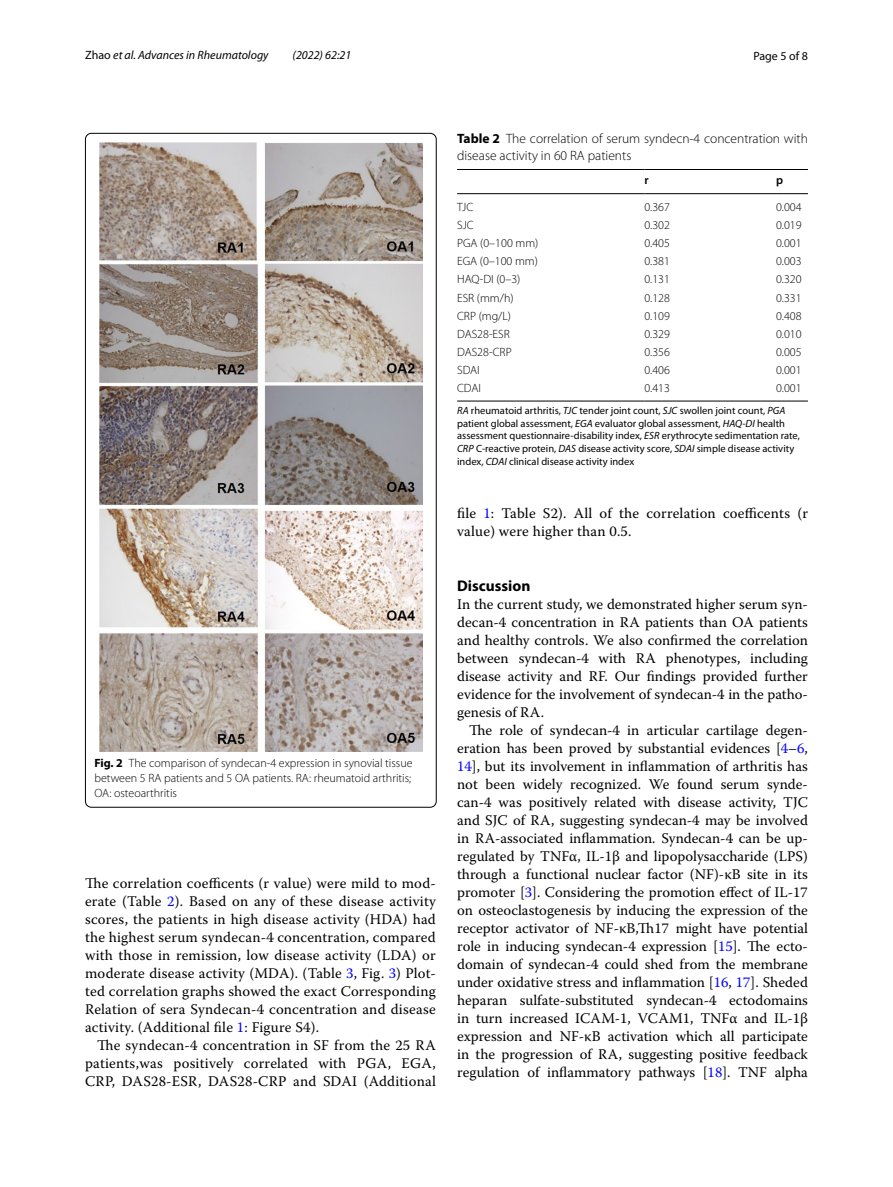
<style>
.page{position:relative;width:893px;height:1187px;background:#fff}
.page>*{position:absolute;margin:0;border:0;box-sizing:border-box;transform-origin:0 0}
.t1{font:700 15.45px "Myriad Pro";color:#000}
.t2{font:14.7px/18px "Warnock Pro";letter-spacing:.01em;color:#000;text-align:justify}
.t3{font:300 13.5px/16.5px "Myriad Pro";color:#000}
.t4{font:300 12px/15px "Myriad Pro";color:#000;text-align:justify}
.t5{font:italic 12px "Myriad Pro";color:#000}
.t6{font:12px "Myriad Pro";color:#000}
.t7{font:600 12px "Myriad Pro";color:#000}
.t8{font:10.5px/12.8px "Myriad Pro";color:#000}
.s1{font-style:normal}
.s2{font-weight:700}
.s3{font-style:italic}
.s4{color:#00f}
</style>
<div class="page">
<img style="left:99px;top:142px;width:323px;height:609px">
<hr style="left:457px;top:169px;width:187px;height:1px;background:#000">
<hr style="left:457px;top:193px;width:187px;height:1px;background:#000">
<hr style="left:644px;top:169px;width:132px;height:1px;background:#000">
<hr style="left:644px;top:193px;width:132px;height:1px;background:#000">
<hr style="left:776px;top:169px;width:32px;height:1px;background:#000">
<hr style="left:776px;top:193px;width:32px;height:1px;background:#000">
<hr style="left:457px;top:401px;width:187px;height:1px;background:#000">
<hr style="left:644px;top:401px;width:132px;height:1px;background:#000">
<hr style="left:776px;top:401px;width:32px;height:1px;background:#000">
<p class="t5" style="left:85px;top:48px;width:185px"><span class="s1">Zhao</span> et al. Advances in Rheumatology</p>
<p class="t5" style="left:293px;top:48px;width:60px">(2022) 62:21</p>
<p class="t6" style="left:753px;top:48px;width:56px">Page 5 of 8</p>
<p class="t3" style="left:457px;top:130px;width:352px"><span class="s2">Table 2</span> The correlation of serum syndecn-4 concentration with disease activity in 60 RA patients</p>
<p class="t7" style="left:644px;top:172px;width:6px">r</p>
<p class="t7" style="left:776px;top:172px;width:9px">p</p>
<p class="t4" style="left:457px;top:199px;width:18px">TJC</p>
<p class="t4" style="left:644px;top:199px;width:27px">0.367</p>
<p class="t4" style="left:776px;top:199px;width:27px">0.004</p>
<p class="t4" style="left:457px;top:218px;width:18px">SJC</p>
<p class="t4" style="left:644px;top:218px;width:27px">0.302</p>
<p class="t4" style="left:776px;top:218px;width:27px">0.019</p>
<p class="t4" style="left:457px;top:236px;width:83px">PGA (0–100 mm)</p>
<p class="t4" style="left:644px;top:236px;width:27px">0.405</p>
<p class="t4" style="left:776px;top:236px;width:27px">0.001</p>
<p class="t4" style="left:457px;top:254px;width:82px">EGA (0–100 mm)</p>
<p class="t4" style="left:644px;top:254px;width:27px">0.381</p>
<p class="t4" style="left:776px;top:254px;width:27px">0.003</p>
<p class="t4" style="left:457px;top:272px;width:65px">HAQ-DI (0–3)</p>
<p class="t4" style="left:644px;top:272px;width:27px">0.131</p>
<p class="t4" style="left:776px;top:272px;width:27px">0.320</p>
<p class="t4" style="left:457px;top:290px;width:58px">ESR (mm/h)</p>
<p class="t4" style="left:644px;top:290px;width:27px">0.128</p>
<p class="t4" style="left:776px;top:290px;width:27px">0.331</p>
<p class="t4" style="left:457px;top:308px;width:55px">CRP (mg/L)</p>
<p class="t4" style="left:644px;top:308px;width:27px">0.109</p>
<p class="t4" style="left:776px;top:308px;width:27px">0.408</p>
<p class="t4" style="left:457px;top:326px;width:54px">DAS28-ESR</p>
<p class="t4" style="left:644px;top:326px;width:27px">0.329</p>
<p class="t4" style="left:776px;top:326px;width:27px">0.010</p>
<p class="t4" style="left:457px;top:345px;width:56px">DAS28-CRP</p>
<p class="t4" style="left:644px;top:345px;width:27px">0.356</p>
<p class="t4" style="left:776px;top:345px;width:27px">0.005</p>
<p class="t4" style="left:457px;top:363px;width:24px">SDAI</p>
<p class="t4" style="left:644px;top:363px;width:27px">0.406</p>
<p class="t4" style="left:776px;top:363px;width:27px">0.001</p>
<p class="t4" style="left:457px;top:381px;width:25px">CDAI</p>
<p class="t4" style="left:644px;top:381px;width:27px">0.413</p>
<p class="t4" style="left:776px;top:381px;width:27px">0.001</p>
<p class="t8" style="left:457px;top:404px;width:344px"><span class="s3">RA</span> rheumatoid arthritis, <span class="s3">TJC</span> tender joint count, <span class="s3">SJC</span> swollen joint count, <span class="s3">PGA </span>patient global assessment, <span class="s3">EGA</span> evaluator global assessment, <span class="s3">HAQ-DI</span> health assessment questionnaire-disability index, <span class="s3">ESR</span> erythrocyte sedimentation rate, <span class="s3">CRP</span> C-reactive protein, <span class="s3">DAS</span> disease activity score, <span class="s3">SDAI</span> simple disease activity index, <span class="s3">CDAI</span> clinical disease activity index</p>
<p class="t4" style="left:94px;top:755px;width:320px"><span class="s2">Fig. 2</span> The comparison of syndecan-4 expression in synovial tissue between 5 RA patients and 5 OA patients. RA: rheumatoid arthritis; OA: osteoarthritis</p>
<p class="t2" style="left:85px;top:874px;width:352px">The correlation coefficents (r value) were mild to mod&shy;erate (Table <span class="s4">2</span>). Based on any of these disease activity scores, the patients in high disease activity (HDA) had the highest serum syndecan-4 concentration, compared with those in remission, low disease activity (LDA) or moderate disease activity (MDA). (Table <span class="s4">3</span>, Fig. <span class="s4">3</span>) Plot&shy;ted correlation graphs showed the exact Corresponding Relation of sera Syndecan-4 concentration and disease activity. (Additional file <span class="s4">1</span>: Figure S4).</p>
<p class="t2" style="left:85px;top:1036px;width:352px;text-indent:12px">The syndecan-4 concentration in SF from the 25 RA patients,was positively correlated with PGA, EGA, CRP, DAS28-ESR, DAS28-CRP and SDAI (Additional</p>
<p class="t2" style="left:457px;top:503px;width:352px">file <span class="s4">1</span>: Table S2). All of the correlation coefficents (r value) were higher than 0.5.</p>
<p class="t1" style="left:457px;top:575px;width:75px">Discussion</p>
<p class="t2" style="left:457px;top:594px;width:352px">In the current study, we demonstrated higher serum syn&shy;decan-4 concentration in RA patients than OA patients and healthy controls. We also confirmed the correlation between syndecan-4 with RA phenotypes, including disease activity and RF. Our findings provided further evidence for the involvement of syndecan-4 in the patho&shy;genesis of RA.</p>
<p class="t2" style="left:457px;top:720px;width:352px;text-indent:12px">The role of syndecan-4 in articular cartilage degen&shy;eration has been proved by substantial evidences [<span class="s4">4</span>–<span class="s4">6</span>, <span class="s4">14</span>], but its involvement in inflammation of arthritis has not been widely recognized. We found serum synde&shy;can-4 was positively related with disease activity, TJC and SJC of RA, suggesting syndecan-4 may be involved in RA-associated inflammation. Syndecan-4 can be up&shy;regulated by TNFα, IL-1β and lipopolysaccharide (LPS) through a functional nuclear factor (NF)-κB site in its promoter [<span class="s4">3</span>]. Considering the promotion effect of IL-17 on osteoclastogenesis by inducing the expression of the receptor activator of NF-κB,Th17 might have potential role in inducing syndecan-4 expression [<span class="s4">15</span>]. The ecto&shy;domain of syndecan-4 could shed from the membrane under oxidative stress and inflammation [<span class="s4">16</span>, <span class="s4">17</span>]. Sheded heparan sulfate-substituted syndecan-4 ectodomains in turn increased ICAM-1, VCAM1, TNFα and IL-1β expression and NF-κB activation which all participate in the progression of RA, suggesting positive feedback regulation of inflammatory pathways [<span class="s4">18</span>]. TNF alpha</p>
</div>
